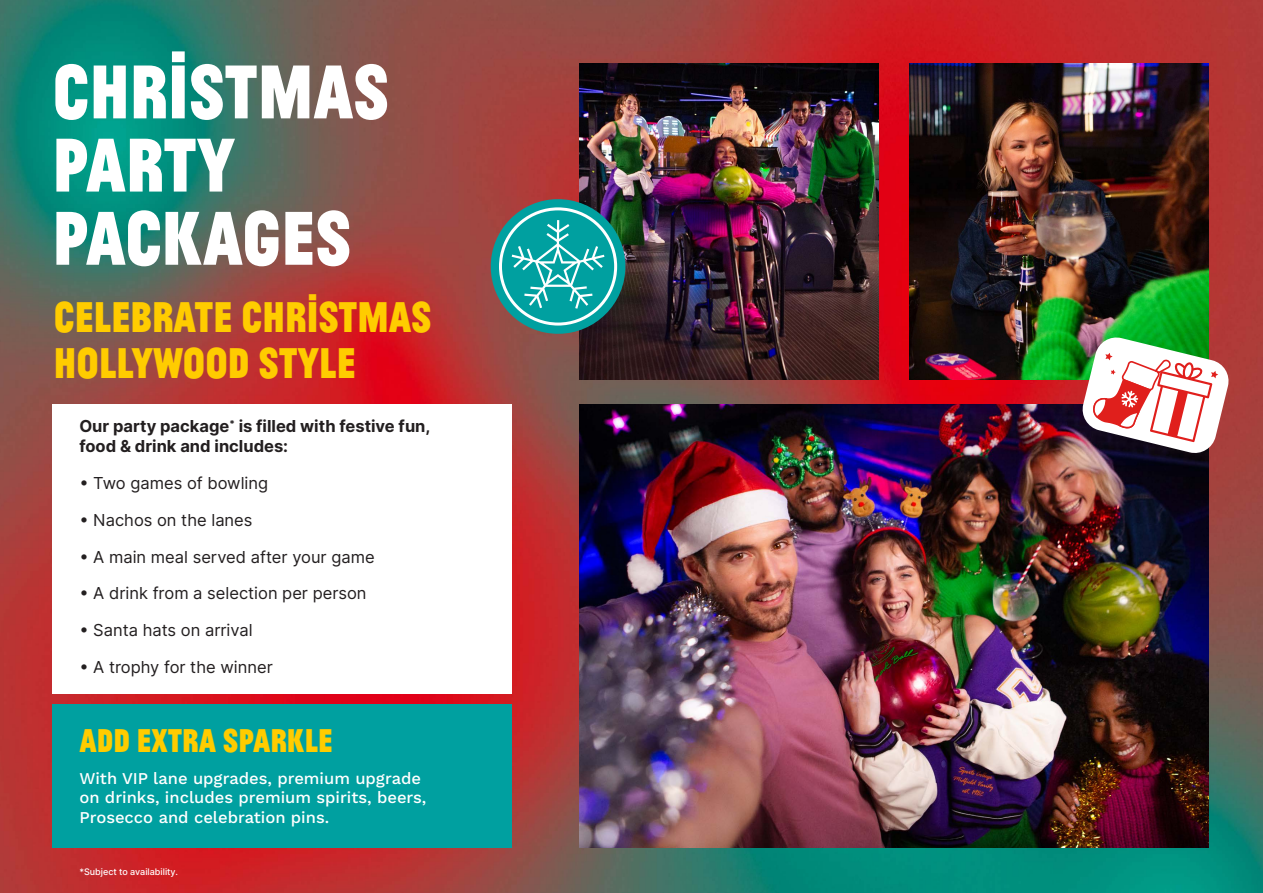
<style>
.page{position:relative;width:1263px;height:893px;background:#fff}
.page>*{position:absolute;margin:0;border:0;box-sizing:border-box;transform-origin:0 0}
.t1{font:700 79.65px/73.2px "Jean Luc";color:#fff}
.t2{font:700 45px/46.5px "Jean Luc WEB";color:#fc0}
.t3{font:700 34.5px "Jean Luc WEB";color:#fc0}
.t4{font:16.5px "Inter";color:#231f20}
.t5{font:500 16.5px/19.5px "Work Sans";color:#fff}
.t6{font:700 16.5px/19.5px "Inter";color:#231f20}
.t7{font:500 9px "Inter";color:#fff}
</style>
<div class="page">
<img style="left:0;top:0;width:1263px;height:893px">
<img style="left:580px;top:64px;width:299px;height:315px">
<img style="left:910px;top:64px;width:299px;height:315px">
<img style="left:580px;top:404px;width:629px;height:443px">
<div style="left:52px;top:404px;width:460px;height:289px;background:#fff"></div>
<div style="left:52px;top:704px;width:460px;height:143px;background:#00a0a0"></div>
<svg style="left:1080px;top:335px;width:151px;height:120px"></svg>
<svg style="left:485px;top:193px;width:146px;height:147px;background:#408886"></svg>
<p class="t1" style="left:52px;top:49px;width:338px">CHRISTMAS<br>PARTY<br>PACKAGES</p>
<p class="t2" style="left:54px;top:290px;width:379px">CELEBRATE CHRISTMAS<br>HOLLYWOOD STYLE</p>
<p class="t6" style="left:79px;top:416px;width:353px">Our party package<sup>*</sup> is filled with festive fun, food &amp; drink and includes:</p>
<p class="t4" style="left:79px;top:471px;width:190px">• Two games of bowling</p>
<p class="t4" style="left:79px;top:508px;width:175px">• Nachos on the lanes</p>
<p class="t4" style="left:79px;top:544px;width:297px">• A main meal served after your game</p>
<p class="t4" style="left:79px;top:581px;width:289px">• A drink from a selection per person</p>
<p class="t4" style="left:79px;top:618px;width:175px">• Santa hats on arrival</p>
<p class="t4" style="left:79px;top:655px;width:195px">• A trophy for the winner</p>
<p class="t3" style="left:79px;top:716px;width:255px">ADD EXTRA SPARKLE</p>
<p class="t5" style="left:79px;top:769px;width:348px">With VIP lane upgrades, premium upgrade on drinks, includes premium spirits, beers,<br>Prosecco and celebration pins.</p>
<p class="t7" style="left:79px;top:865px;width:100px">*Subject to availability.</p>
</div>
